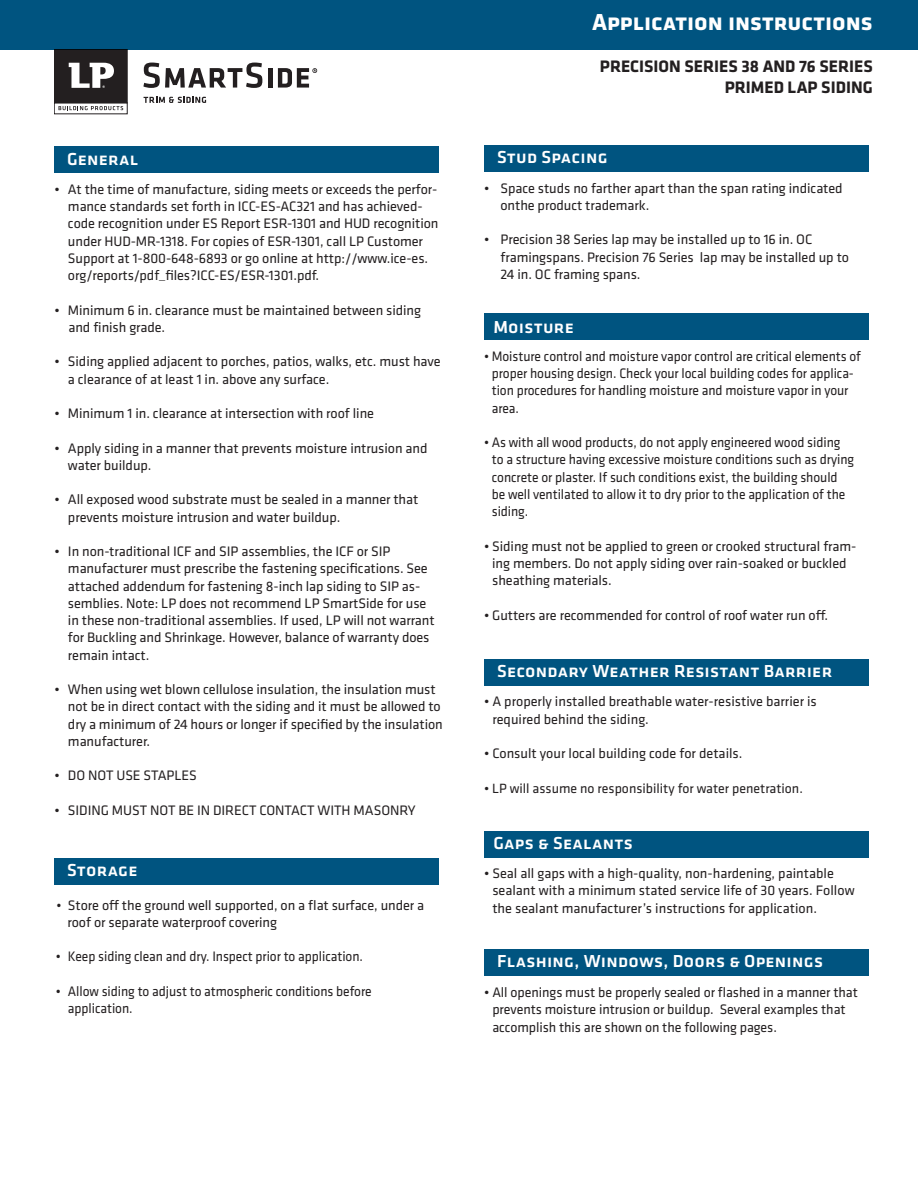
<style>
.page{position:relative;width:918px;height:1188px;background:#fff}
.page>*{position:absolute;margin:0;border:0;box-sizing:border-box;transform-origin:0 0}
.t1{font:700 24px "Klavika";color:#fff}
.new_subs{font:500 18px "Klavika";letter-spacing:.015em;color:#fff}
.t2{font:700 17.25px "Klavika";color:#231f20}
.new_bullet_points{font:14.25px/17.2px "Klavika";letter-spacing:-.005em;color:#231f20}
.new_bullet_points-2{font:14.25px/17.2px "Klavika";letter-spacing:-.005em;color:#231f20;scale:.95 1}
.t3{font:13.95px "Klavika";color:#231f20}
</style>
<div class="page">
<svg style="left:144px;top:97px;width:62px;height:6px"></svg>
<svg style="left:143px;top:63px;width:119px;height:25px"></svg>
<div style="left:268px;top:68px;width:5px;height:20px;background:#231f20"></div>
<svg style="left:58px;top:106px;width:66px;height:5px"></svg>
<svg style="left:59px;top:106px;width:64px;height:4px"></svg>
<div style="left:54px;top:49px;width:73px;height:54px;background:#231f20"></div>
<div style="left:54px;top:49px;width:73px;height:54px;border:1px solid #231f20"></div>
<svg style="left:69px;top:63px;width:45px;height:25px"></svg>
<svg style="left:278px;top:68px;width:39px;height:20px"></svg>
<div style="left:0;top:0;width:918px;height:49px;background:#005480"></div>
<div style="left:54px;top:146px;width:385px;height:27px;background:#005480"></div>
<div style="left:54px;top:858px;width:384px;height:27px;background:#005480"></div>
<div style="left:484px;top:831px;width:384px;height:27px;background:#005480"></div>
<div style="left:484px;top:949px;width:384px;height:27px;background:#005480"></div>
<div style="left:484px;top:145px;width:384px;height:27px;background:#005480"></div>
<div style="left:484px;top:659px;width:384px;height:27px;background:#005480"></div>
<div style="left:484px;top:314px;width:384px;height:26px;background:#005480"></div>
<p class="new_subs" style="left:67px;top:147px;width:73px">General</p>
<p class="new_bullet_points" style="left:68px;top:180px;width:372px;text-indent:-14px">• At the time of manufacture, siding meets or exceeds the perfor&shy;mance standards set forth in ICC-ES-AC321 and has achieved&shy;code recognition under ES Report ESR-1301 and HUD recognition under HUD-MR-1318. For copies of ESR-1301, call LP Customer Support at 1-800-648-6893 or go online at http://www.ice-es. org/reports/pdf_files?ICC-ES/ESR-1301.pdf.</p>
<p class="new_bullet_points" style="left:68px;top:301px;width:354px;text-indent:-14px">• Minimum 6 in. clearance must be maintained between siding and finish grade.</p>
<p class="new_bullet_points" style="left:68px;top:353px;width:374px;text-indent:-14px">• Siding applied adjacent to porches, patios, walks, etc. must have a clearance of at least 1 in. above any surface.</p>
<p class="new_bullet_points" style="left:54px;top:404px;width:321px">• Minimum 1 in. clearance at intersection with roof line</p>
<p class="new_bullet_points" style="left:68px;top:439px;width:361px;text-indent:-14px">• Apply siding in a manner that prevents moisture intrusion and water buildup.</p>
<p class="new_bullet_points" style="left:68px;top:491px;width:352px;text-indent:-14px">• All exposed wood substrate must be sealed in a manner that prevents moisture intrusion and water buildup.</p>
<p class="new_bullet_points" style="left:68px;top:542px;width:368px;text-indent:-14px">• In non-traditional ICF and SIP assemblies, the ICF or SIP manufacturer must prescribe the fastening specifications. See attached addendum for fastening 8-inch lap siding to SIP as&shy;semblies. Note: LP does not recommend LP SmartSide for use in these non-traditional assemblies. If used, LP will not warrant for Buckling and Shrinkage. However, balance of warranty does remain intact.</p>
<p class="new_bullet_points" style="left:68px;top:680px;width:376px;text-indent:-14px">• When using wet blown cellulose insulation, the insulation must not be in direct contact with the siding and it must be allowed to dry a minimum of 24 hours or longer if specified by the insulation manufacturer.</p>
<p class="new_bullet_points" style="left:54px;top:767px;width:144px">• DO NOT USE STAPLES</p>
<p class="new_bullet_points" style="left:54px;top:801px;width:363px">• SIDING MUST NOT BE IN DIRECT CONTACT WITH MASONRY</p>
<p class="new_subs" style="left:67px;top:858px;width:72px">Storage</p>
<p class="new_bullet_points-2" style="left:68px;top:896px;width:377px;text-indent:-11px">• Store off the ground well supported, on a flat surface, under a roof or separate waterproof covering</p>
<p class="new_bullet_points-2" style="left:56px;top:948px;width:325px">• Keep siding clean and dry. Inspect prior to application.</p>
<p class="new_bullet_points-2" style="left:68px;top:982px;width:321px;text-indent:-12px">• Allow siding to adjust to atmospheric conditions before application.</p>
<p class="t1" style="left:592px;top:5px;width:282px">APPLICATION INSTRUCTIONS</p>
<p class="t2" style="left:600px;top:54px;width:274px">PRECISION SERIES 38 AND 76 SERIES</p>
<p class="t2" style="left:725px;top:74px;width:150px">PRIMED LAP SIDING</p>
<p class="new_subs" style="left:497px;top:145px;width:112px">Stud Spacing</p>
<p class="new_bullet_points" style="left:501px;top:179px;width:344px;text-indent:-16px">• Space studs no farther apart than the span rating indicated onthe product trademark.</p>
<p class="new_bullet_points" style="left:501px;top:231px;width:350px;text-indent:-16px">• Precision 38 Series lap may be installed up to 16 in. OC framingspans. Precision 76 Series lap may be installed up to<br>24 in. OC framing spans.</p>
<p class="new_subs" style="left:493px;top:315px;width:82px">Moisture</p>
<p class="new_bullet_points-2" style="left:492px;top:347px;width:390px;text-indent:-8px">• Moisture control and moisture vapor control are critical elements of proper housing design. Check your local building codes for applica&shy;tion procedures for handling moisture and moisture vapor in your area.</p>
<p class="new_bullet_points-2" style="left:492px;top:433px;width:383px;text-indent:-8px">• As with all wood products, do not apply engineered wood siding to a structure having excessive moisture conditions such as drying concrete or plaster. If such conditions exist, the building should be well ventilated to allow it to dry prior to the application of the siding.</p>
<p class="new_bullet_points" style="left:492px;top:537px;width:366px;text-indent:-8px">• Siding must not be applied to green or crooked structural fram&shy;ing members. Do not apply siding over rain-soaked or buckled sheathing materials.</p>
<p class="new_bullet_points" style="left:484px;top:606px;width:346px">• Gutters are recommended for control of roof water run off.</p>
<p class="new_subs" style="left:497px;top:659px;width:337px">Secondary Weather Resistant Barrier</p>
<p class="new_bullet_points" style="left:492px;top:693px;width:326px;text-indent:-8px">• A properly installed breathable water-resistive barrier is required behind the siding.</p>
<p class="new_bullet_points" style="left:484px;top:744px;width:260px">• Consult your local building code for details.</p>
<p class="t3" style="left:484px;top:779px;width:320px">• LP will assume no responsibility for water penetration.</p>
<p class="new_subs" style="left:493px;top:831px;width:141px">Gaps &amp; Sealants</p>
<p class="new_bullet_points" style="left:492px;top:864px;width:364px;text-indent:-8px">• Seal all gaps with a high-quality, non-hardening, paintable sealant with a minimum stated service life of 30 years. Follow the sealant manufacturer’s instructions for application.</p>
<p class="new_subs" style="left:497px;top:949px;width:327px">Flashing, Windows, Doors &amp; Openings</p>
<p class="new_bullet_points" style="left:492px;top:983px;width:367px;text-indent:-8px">• All openings must be properly sealed or flashed in a manner that prevents moisture intrusion or buildup. Several examples that accomplish this are shown on the following pages.</p>
</div>
